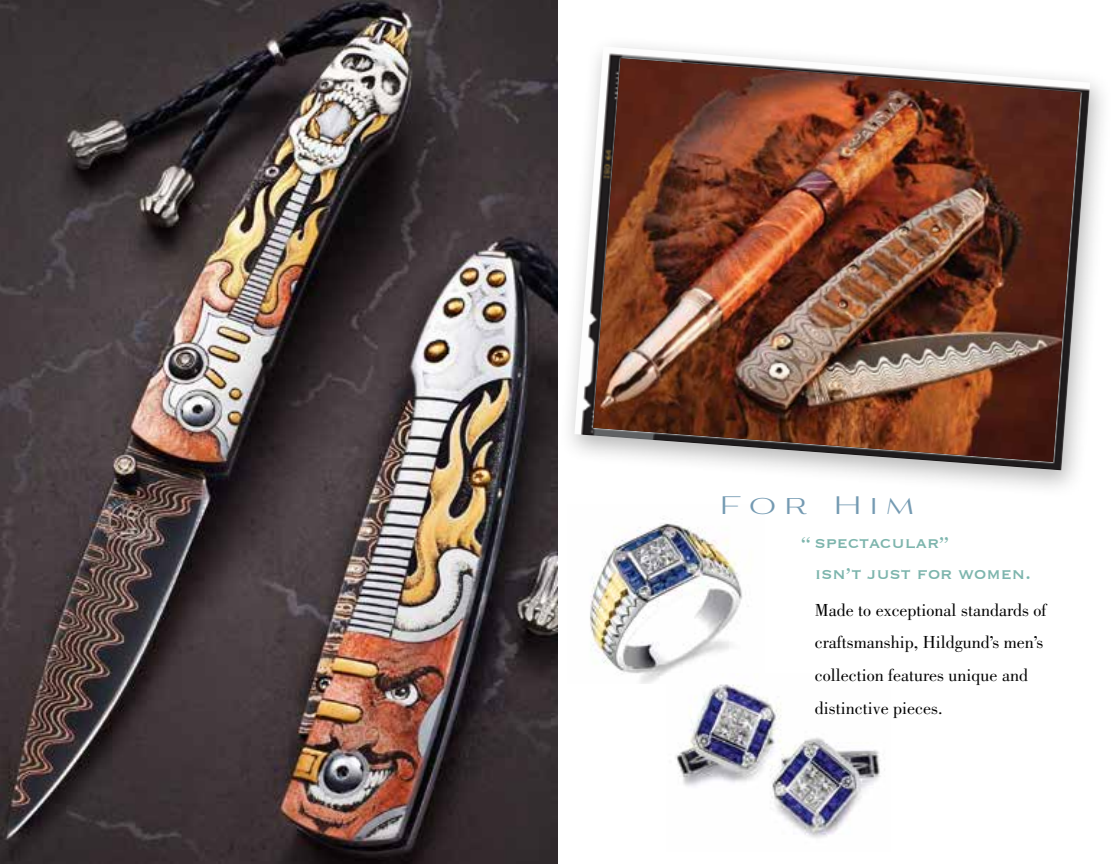
<style>
.page{position:relative;width:1116px;height:864px;background:#fff}
.page>*{position:absolute;margin:0;border:0;box-sizing:border-box;transform-origin:0 0}
.t1{font:27px "Aviano Contrast";letter-spacing:.32em;color:#749ab2}
.t2{font:20px/31.2px "Copperplate";color:#7db5ad}
.t3{font:18px/32.8px "Bodoni";color:#000}
</style>
<div class="page">
<div style="left:559px;top:35px;width:555px;height:463px;background:#000;opacity:.29"></div>
<img style="left:574px;top:46px;width:516px;height:424px">
<img style="left:593px;top:58px;width:488px;height:404px">
<img style="left:590px;top:519px;width:159px;height:165px">
<img style="left:666px;top:674px;width:219px;height:164px">
<img style="left:0;top:0;width:558px;height:864px">
<h1 class="t1" style="left:720px;top:489px;width:195px">For Him</h1>
<p class="t2" style="left:815px;top:525px;width:218px;text-indent:-14px">“ spectacular”<br>isn’t just for women.</p>
<p class="t3" style="left:815px;top:593px;width:233px">Made to exceptional standards of craftsmanship, Hildgund’s men’s collection features unique and distinctive pieces.</p>
</div>
